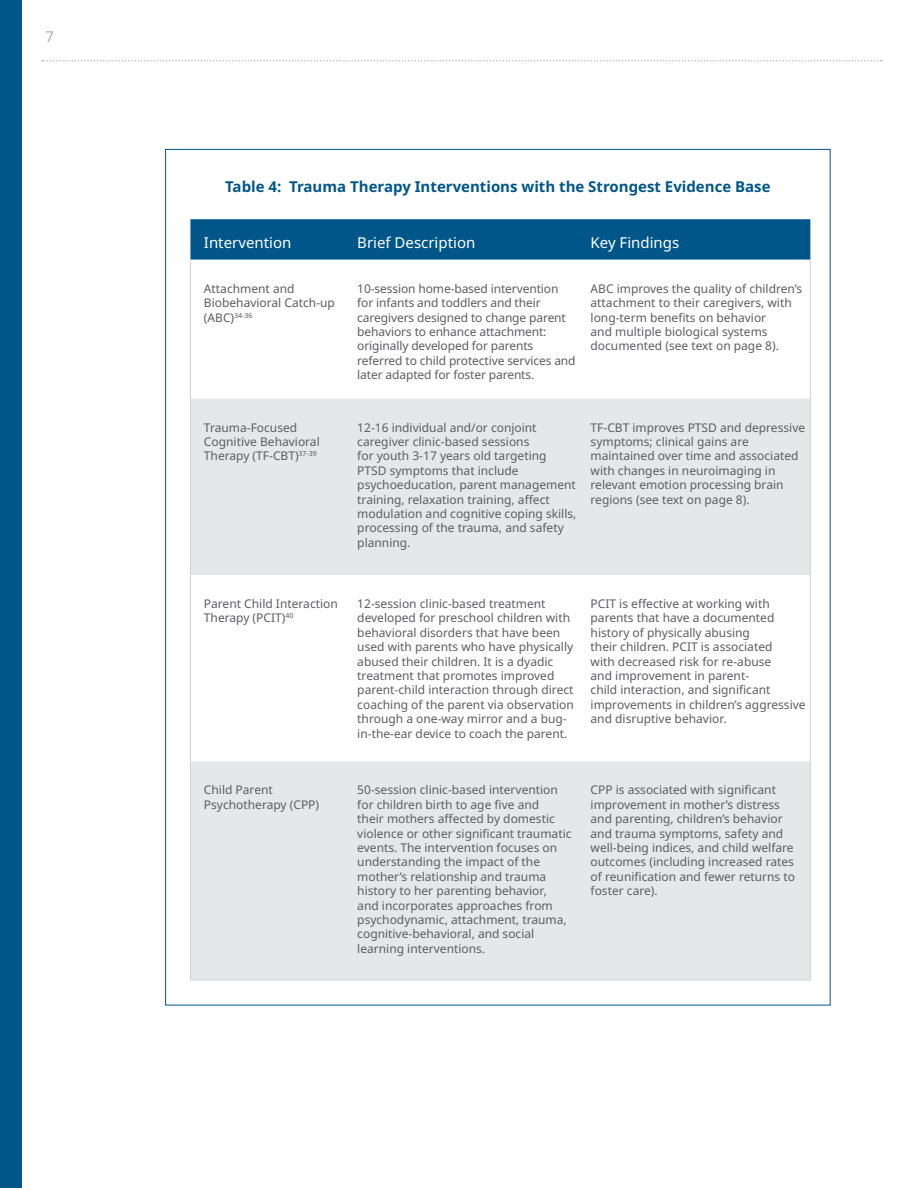
<style>
.page{position:relative;width:918px;height:1188px;background:#fff}
.page>*{position:absolute;margin:0;border:0;box-sizing:border-box;transform-origin:0 0}
.t1{font:700 15px "Noto Sans";color:#005689}
.t2{font:15px "Noto Sans";color:#fff}
.t3{font:15px "Noto Sans";color:#adafb2}
.t4{font:12px/14.4px "Noto Sans";color:#5d5d60}
</style>
<div class="page">
<svg style="left:42px;top:60px;width:840px;height:2px"></svg>
<div style="left:0;top:0;width:22px;height:1188px;background:#005689"></div>
<div style="left:190px;top:219px;width:620px;height:41px;background:#005689"></div>
<svg style="left:191px;top:399px;width:619px;height:581px;fill:#e6e7e8"></svg>
<hr style="left:190px;top:260px;width:1px;height:139px;background:#d1d3d4">
<hr style="left:810px;top:260px;width:1px;height:139px;background:#d1d3d4">
<hr style="left:190px;top:399px;width:1px;height:176px;background:#d1d3d4">
<hr style="left:810px;top:399px;width:1px;height:176px;background:#d1d3d4">
<hr style="left:190px;top:575px;width:1px;height:186px;background:#d1d3d4">
<hr style="left:810px;top:575px;width:1px;height:186px;background:#d1d3d4">
<hr style="left:190px;top:761px;width:1px;height:219px;background:#d1d3d4">
<hr style="left:810px;top:761px;width:1px;height:219px;background:#d1d3d4">
<hr style="left:190px;top:980px;width:154px;height:1px;background:#d1d3d4">
<hr style="left:344px;top:980px;width:233px;height:1px;background:#d1d3d4">
<hr style="left:577px;top:980px;width:234px;height:1px;background:#d1d3d4">
<p class="t3" style="left:46px;top:26px;width:10px">7</p>
<p class="t1" style="left:225px;top:176px;width:547px">Table 4: Trauma Therapy Interventions with the Strongest Evidence Base</p>
<p class="t2" style="left:204px;top:232px;width:89px">Intervention</p>
<p class="t2" style="left:357px;top:232px;width:120px">Brief Description</p>
<p class="t2" style="left:591px;top:232px;width:90px">Key Findings</p>
<p class="t4" style="left:204px;top:282px;width:133px">Attachment and<br>Biobehavioral Catch-up (ABC)<sup>34-36</sup></p>
<p class="t4" style="left:357px;top:282px;width:220px">10-session home-based intervention for infants and toddlers and their caregivers designed to change parent behaviors to enhance attachment: originally developed for parents referred to child protective services and later adapted for foster parents.</p>
<p class="t4" style="left:591px;top:282px;width:213px">ABC improves the quality of children’s attachment to their caregivers, with long-term benefits on behavior<br>and multiple biological systems documented (see text on page 8).</p>
<p class="t4" style="left:204px;top:420px;width:117px">Trauma-Focused<br>Cognitive Behavioral<br>Therapy (TF-CBT)<sup>37-39</sup></p>
<p class="t4" style="left:357px;top:420px;width:221px">12-16 individual and/or conjoint caregiver clinic-based sessions<br>for youth 3-17 years old targeting<br>PTSD symptoms that include psychoeducation, parent management training, relaxation training, affect modulation and cognitive coping skills, processing of the trauma, and safety planning.</p>
<p class="t4" style="left:591px;top:420px;width:216px">TF-CBT improves PTSD and depressive symptoms; clinical gains are maintained over time and associated with changes in neuroimaging in relevant emotion processing brain regions (see text on page 8).</p>
<p class="t4" style="left:204px;top:597px;width:135px">Parent Child Interaction<br>Therapy (PCIT)<sup>40</sup></p>
<p class="t4" style="left:357px;top:597px;width:218px">12-session clinic-based treatment developed for preschool children with behavioral disorders that have been used with parents who have physically abused their children. It is a dyadic treatment that promotes improved parent-child interaction through direct coaching of the parent via observation through a one-way mirror and a bug&shy;in-the-ear device to coach the parent.</p>
<p class="t4" style="left:591px;top:597px;width:217px">PCIT is effective at working with parents that have a documented history of physically abusing<br>their children. PCIT is associated<br>with decreased risk for re-abuse<br>and improvement in parent-<br>child interaction, and significant improvements in children’s aggressive and disruptive behavior.</p>
<p class="t4" style="left:204px;top:783px;width:117px">Child Parent<br>Psychotherapy (CPP)</p>
<p class="t4" style="left:357px;top:783px;width:216px">50-session clinic-based intervention for children birth to age five and<br>their mothers affected by domestic violence or other significant traumatic events. The intervention focuses on understanding the impact of the mother’s relationship and trauma history to her parenting behavior,<br>and incorporates approaches from psychodynamic, attachment, trauma, cognitive-behavioral, and social learning interventions.</p>
<p class="t4" style="left:591px;top:783px;width:206px">CPP is associated with significant improvement in mother’s distress and parenting, children’s behavior and trauma symptoms, safety and well-being indices, and child welfare outcomes (including increased rates of reunification and fewer returns to foster care).</p>
</div>
